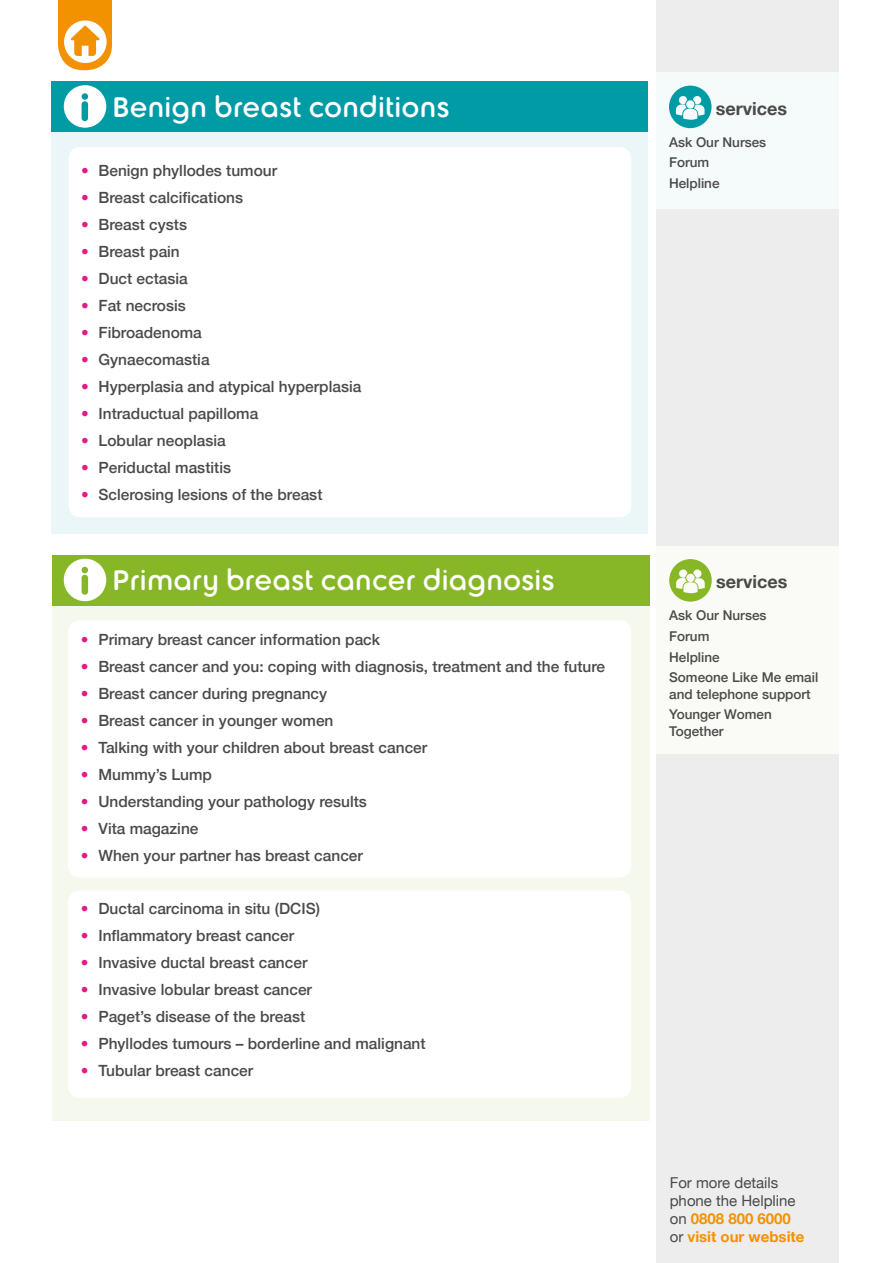
<style>
.page{position:relative;width:893px;height:1263px;background:#fff}
.page>*{position:absolute;margin:0;border:0;box-sizing:border-box;transform-origin:0 0}
.t1{font:500 30px "Betty";letter-spacing:.03em;color:#fff}
.t2{font:700 18px "Helvetica Neue";color:#4a4a49}
.t3{font:500 15.45px "Helvetica Neue";color:#4a4a49}
.t4{font:15px/18px "Helvetica Neue";color:#4a4a49}
.t5{font:500 13.5px/20.7px "Helvetica Neue";color:#4a4a49}
.s1{color:#e71a84}
.s2{font-weight:700;color:#f39200}
</style>
<div class="page">
<div style="left:656px;top:0;width:183px;height:1263px;background:#ededed"></div>
<svg style="left:58px;top:0;width:54px;height:70px"></svg>
<div style="left:52px;top:107px;width:596px;height:427px;background:#ebf6f8"></div>
<div style="left:52px;top:82px;width:596px;height:50px;background:#009ba5"></div>
<div style="left:69px;top:147px;width:562px;height:370px;background:#fff;border-radius:12px"></div>
<div style="left:52px;top:580px;width:597px;height:541px;background:#f5f8ed"></div>
<div style="left:52px;top:555px;width:597px;height:50px;background:#87b726"></div>
<div style="left:68px;top:620px;width:563px;height:257px;background:#fff;border-radius:12px"></div>
<div style="left:68px;top:890px;width:563px;height:208px;background:#fff;border-radius:12px"></div>
<svg style="left:64px;top:85px;width:42px;height:43px"></svg>
<svg style="left:64px;top:559px;width:42px;height:42px"></svg>
<div style="left:656px;top:73px;width:183px;height:136px;background:#f5fafb"></div>
<svg style="left:669px;top:86px;width:42px;height:42px"></svg>
<div style="left:656px;top:546px;width:183px;height:208px;background:#fafbf6"></div>
<svg style="left:669px;top:559px;width:43px;height:43px"></svg>
<h1 class="t1" style="left:113px;top:95px;width:338px">Benign breast conditions</h1>
<p class="t3" style="left:81px;top:158px;width:198px"><span class="s1">•</span> Benign phyllodes tumour</p>
<p class="t3" style="left:81px;top:185px;width:164px"><span class="s1">•</span> Breast calcifications</p>
<p class="t3" style="left:81px;top:212px;width:108px"><span class="s1">•</span> Breast cysts</p>
<p class="t3" style="left:81px;top:239px;width:100px"><span class="s1">•</span> Breast pain</p>
<p class="t3" style="left:81px;top:266px;width:108px"><span class="s1">•</span> Duct ectasia</p>
<p class="t3" style="left:81px;top:293px;width:106px"><span class="s1">•</span> Fat necrosis</p>
<p class="t3" style="left:81px;top:320px;width:122px"><span class="s1">•</span> Fibroadenoma</p>
<p class="t3" style="left:81px;top:347px;width:130px"><span class="s1">•</span> Gynaecomastia</p>
<p class="t3" style="left:81px;top:374px;width:282px"><span class="s1">•</span> Hyperplasia and atypical hyperplasia</p>
<p class="t3" style="left:81px;top:401px;width:179px"><span class="s1">•</span> Intraductual papilloma</p>
<p class="t3" style="left:81px;top:428px;width:146px"><span class="s1">•</span> Lobular neoplasia</p>
<p class="t3" style="left:81px;top:455px;width:152px"><span class="s1">•</span> Periductal mastitis</p>
<p class="t3" style="left:81px;top:482px;width:243px"><span class="s1">•</span> Sclerosing lesions of the breast</p>
<h1 class="t1" style="left:113px;top:568px;width:443px">Primary breast cancer diagnosis</h1>
<p class="t3" style="left:81px;top:627px;width:301px"><span class="s1">•</span> Primary breast cancer information pack</p>
<p class="t3" style="left:81px;top:654px;width:526px"><span class="s1">•</span> Breast cancer and you: coping with diagnosis, treatment and the future</p>
<p class="t3" style="left:81px;top:681px;width:248px"><span class="s1">•</span> Breast cancer during pregnancy</p>
<p class="t3" style="left:81px;top:708px;width:254px"><span class="s1">•</span> Breast cancer in younger women</p>
<p class="t3" style="left:81px;top:735px;width:348px"><span class="s1">•</span> Talking with your children about breast cancer</p>
<p class="t3" style="left:81px;top:762px;width:133px"><span class="s1">•</span> Mummy’s Lump</p>
<p class="t3" style="left:81px;top:789px;width:288px"><span class="s1">•</span> Understanding your pathology results</p>
<p class="t3" style="left:81px;top:816px;width:119px"><span class="s1">•</span> Vita magazine</p>
<p class="t3" style="left:81px;top:843px;width:284px"><span class="s1">•</span> When your partner has breast cancer</p>
<p class="t3" style="left:81px;top:896px;width:241px"><span class="s1">•</span> Ductal carcinoma in situ (DCIS)</p>
<p class="t3" style="left:81px;top:923px;width:215px"><span class="s1">•</span> Inflammatory breast cancer</p>
<p class="t3" style="left:81px;top:950px;width:228px"><span class="s1">•</span> Invasive ductal breast cancer</p>
<p class="t3" style="left:81px;top:977px;width:233px"><span class="s1">•</span> Invasive lobular breast cancer</p>
<p class="t3" style="left:81px;top:1004px;width:226px"><span class="s1">•</span> Paget’s disease of the breast</p>
<p class="t3" style="left:81px;top:1031px;width:346px"><span class="s1">•</span> Phyllodes tumours – borderline and malignant</p>
<p class="t3" style="left:81px;top:1058px;width:174px"><span class="s1">•</span> Tubular breast cancer</p>
<p class="t2" style="left:716px;top:94px;width:73px">services</p>
<p class="t5" style="left:669px;top:130px;width:99px">Ask Our Nurses<br>Forum<br>Helpline</p>
<p class="t2" style="left:716px;top:568px;width:73px">services</p>
<p class="t5" style="left:669px;top:604px;width:151px">Ask Our Nurses<br>Forum<br>Helpline<br>Someone Like Me email</p>
<p class="t5" style="left:669px;top:682px;width:143px">and telephone support<br>Younger Women</p>
<p class="t5" style="left:669px;top:720px;width:56px">Together</p>
<p class="t4" style="left:670px;top:1175px;width:136px">For more details phone the Helpline on <span class="s2">0808 800 6000 </span>or <span class="s2">visit our website</span></p>
</div>
